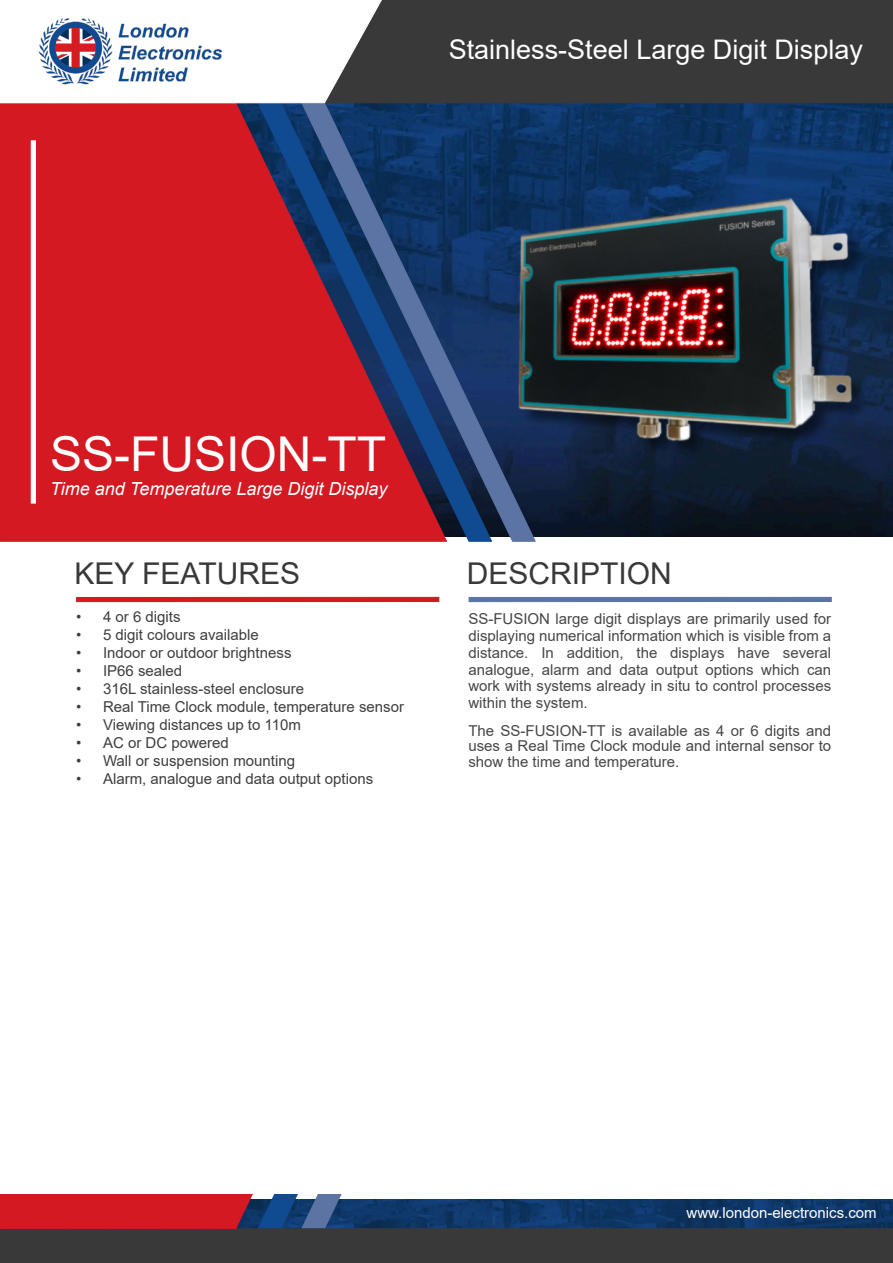
<style>
.page{position:relative;width:893px;height:1263px;background:#fff}
.page>*{position:absolute;margin:0;border:0;box-sizing:border-box;transform-origin:0 0}
.t1{font:48px "Arial";color:#fff}
.t2{font:30.9px "Arial";color:#fff}
.t3{font:30px "Arial";color:#393939}
.t4{font:27px "Arial";color:#fff}
.t5{font:italic 18px "Arial";color:#fff}
.t6{font:15px "Arial";color:#474649}
.t7{font:15px "Arial";color:#3e3d40}
.t8{font:15px "Arial";color:#fff}
</style>
<div class="page">
<svg style="left:447px;top:103px;width:89px;height:439px;background:#1f4071"></svg>
<svg style="left:0;top:103px;width:447px;height:439px;background:#a82236"></svg>
<svg style="left:31px;top:141px;width:5px;height:362px"></svg>
<div style="left:382px;top:0;width:511px;height:103px;background:#393939"></div>
<svg style="left:38px;top:0;width:344px;height:103px"></svg>
<img style="left:535px;top:1199px;width:358px;height:29px">
<div style="left:0;top:1228px;width:893px;height:35px;background:#393939"></div>
<svg style="left:0;top:1194px;width:535px;height:35px;background:#7b3956"></svg>
<div style="left:76px;top:597px;width:363px;height:5px;background:#d41923"></div>
<div style="left:469px;top:597px;width:362px;height:5px;background:#5b74a4"></div>
<img style="left:468px;top:103px;width:425px;height:434px">
<p class="t2" style="left:611px;top:37px;width:253px">Signal Conditioner</p>
<p class="t4" style="left:449px;top:40px;width:416px">Stainless-Steel Large Digit Display</p>
<p class="t1" style="left:50px;top:436px;width:337px">SS-FUSION-TT</p>
<p class="t5" style="left:50px;top:482px;width:339px">Time and Temperature Large Digit Display</p>
<p class="t3" style="left:74px;top:562px;width:227px">KEY FEATURES</p>
<p class="t7" style="left:76px;top:611px;width:106px">• 4 or 6 digits</p>
<p class="t7" style="left:76px;top:629px;width:184px">• 5 digit colours available</p>
<p class="t7" style="left:76px;top:647px;width:217px">• Indoor or outdoor brightness</p>
<p class="t7" style="left:76px;top:665px;width:108px">• IP66 sealed</p>
<p class="t7" style="left:76px;top:683px;width:230px">• 316L stainless-steel enclosure</p>
<p class="t7" style="left:76px;top:701px;width:329px">• Real Time Clock module, temperature sensor</p>
<p class="t7" style="left:76px;top:719px;width:226px">• Viewing distances up to 110m</p>
<p class="t7" style="left:76px;top:737px;width:154px">• AC or DC powered</p>
<p class="t7" style="left:76px;top:755px;width:221px">• Wall or suspension mounting</p>
<p class="t7" style="left:76px;top:773px;width:299px">• Alarm, analogue and data output options</p>
<p class="t3" style="left:467px;top:562px;width:207px">DESCRIPTION</p>
<p class="t6" style="left:468px;top:613px;width:364px">SS-FUSION large digit displays are primarily used for</p>
<p class="t6" style="left:468px;top:630px;width:364px">displaying numerical information which is visible from a</p>
<p class="t6" style="left:468px;top:647px;width:364px">distance. In addition, the displays have several</p>
<p class="t6" style="left:468px;top:664px;width:364px">analogue, alarm and data output options which can</p>
<p class="t6" style="left:468px;top:680px;width:364px">work with systems already in situ to control processes</p>
<p class="t6" style="left:468px;top:697px;width:121px">within the system.</p>
<p class="t6" style="left:468px;top:725px;width:364px">The SS-FUSION-TT is available as 4 or 6 digits and</p>
<p class="t6" style="left:468px;top:740px;width:364px">uses a Real Time Clock module and internal sensor to</p>
<p class="t6" style="left:468px;top:756px;width:212px">show the time and temperature.</p>
<p class="t8" style="left:687px;top:1207px;width:192px">www.london-electronics.com</p>
</div>
